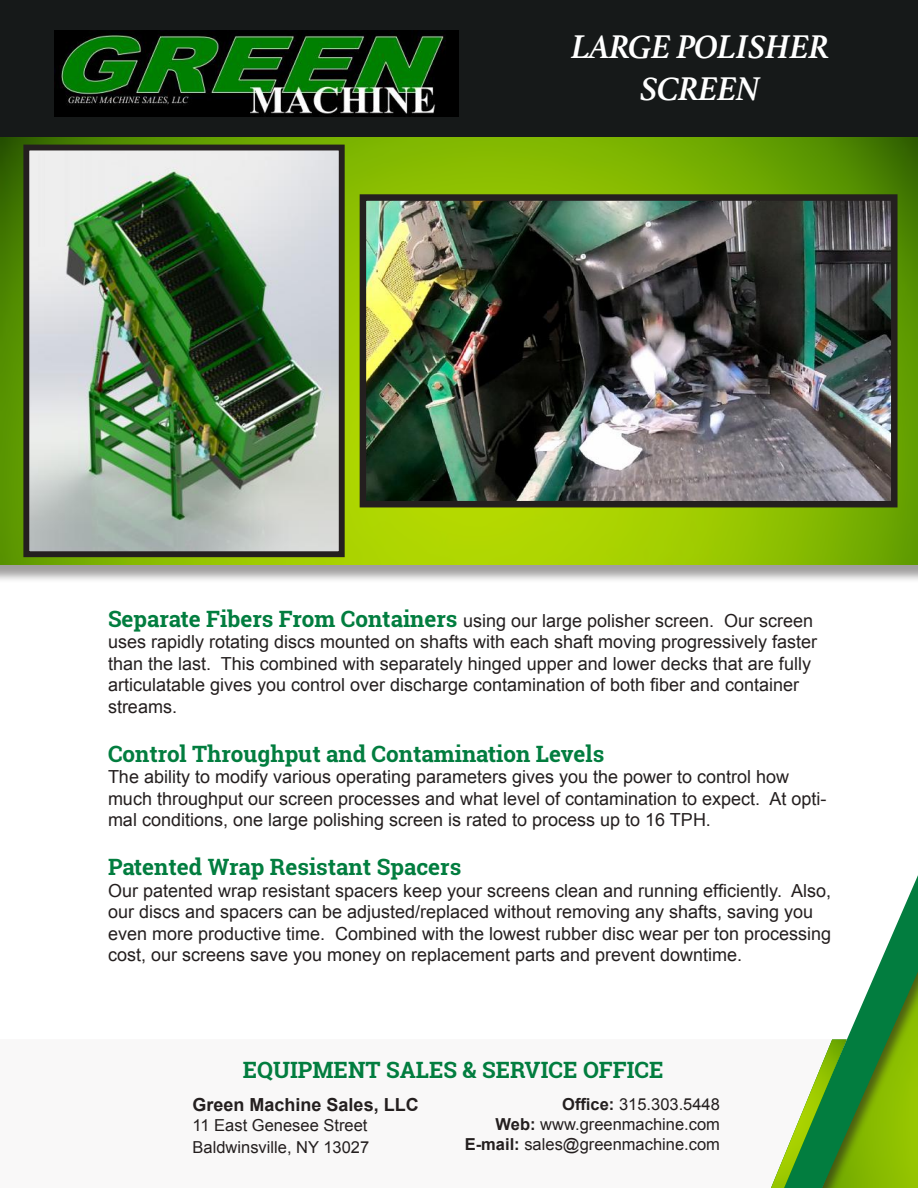
<style>
.page{position:relative;width:918px;height:1188px;background:#fff}
.page>*{position:absolute;margin:0;border:0;box-sizing:border-box;transform-origin:0 0}
.t1{font:italic 700 34.5px/42px "Athelas";letter-spacing:-.02em;color:#fff;text-align:center}
.t2{font:700 22.5px "Roboto Slab";color:#027d3f}
.t3{font:18px/21.6px "Arial";color:#241f1f}
.t4{font:700 18px "Arial";color:#241f1f}
.t5{font:16.5px/19.8px "Arial";color:#241f1f}
.s1{font-family:"Roboto Slab";font-weight:700;font-size:22.5px;color:#027d3f}
.s2{font-weight:700}
</style>
<div class="page">
<div style="left:0;top:0;width:918px;height:146px;background:#161919"></div>
<div style="left:0;top:139px;width:918px;height:444px;background:#241f1f;opacity:.43"></div>
<img style="left:0;top:137px;width:918px;height:428px">
<img style="left:54px;top:31px;width:405px;height:85px">
<div style="left:0;top:1040px;width:918px;height:148px;background:#f9f8f7"></div>
<div style="left:754px;top:827px;width:164px;height:361px;background:#fff"></div>
<svg style="left:832px;top:875px;width:86px;height:313px"></svg>
<img style="left:771px;top:1040px;width:76px;height:148px">
<img style="left:367px;top:201px;width:524px;height:299px">
<div style="left:360px;top:194px;width:538px;height:313px;border:6px solid #241f1f"></div>
<img style="left:30px;top:152px;width:308px;height:398px">
<div style="left:23px;top:145px;width:322px;height:412px;border:6px solid #241f1f"></div>
<h1 class="t1" style="left:571px;top:25px;width:260px">LARGE POLISHER<br>SCREEN</h1>
<p class="t3" style="left:108px;top:610px;width:711px"><span class="s1">Separate Fibers From Containers</span> using our large polisher screen. Our screen uses rapidly rotating discs mounted on shafts with each shaft moving progressively faster than the last. This combined with separately hinged upper and lower decks that are fully articulatable gives you control over discharge contamination of both fiber and container streams.</p>
<p class="t2" style="left:108px;top:738px;width:498px">Control Throughput and Contamination Levels</p>
<p class="t3" style="left:108px;top:766px;width:720px">The ability to modify various operating parameters gives you the power to control how much throughput our screen processes and what level of contamination to expect. At opti&shy;mal conditions, one large polishing screen is rated to process up to 16 TPH.</p>
<p class="t2" style="left:108px;top:851px;width:355px">Patented Wrap Resistant Spacers</p>
<p class="t3" style="left:108px;top:880px;width:725px">Our patented wrap resistant spacers keep your screens clean and running efficiently. Also, our discs and spacers can be adjusted/replaced without removing any shafts, saving you even more productive time. Combined with the lowest rubber disc wear per ton processing cost, our screens save you money on replacement parts and prevent downtime.</p>
<p class="t2" style="left:243px;top:1054px;width:422px">EQUIPMENT SALES &amp; SERVICE OFFICE</p>
<p class="t4" style="left:193px;top:1093px;width:228px">Green Machine Sales, LLC</p>
<p class="t5" style="left:193px;top:1115px;width:178px;line-height:21.6px">11 East Genesee Street<br>Baldwinsville, NY 13027</p>
<p class="t5" style="left:465px;top:1095px;width:257px;text-align:right"><span class="s2">Office:</span> 315.303.5448<br><span class="s2">Web:</span> www.greenmachine.com<br><span class="s2">E-mail:</span> sales@greenmachine.com</p>
</div>
